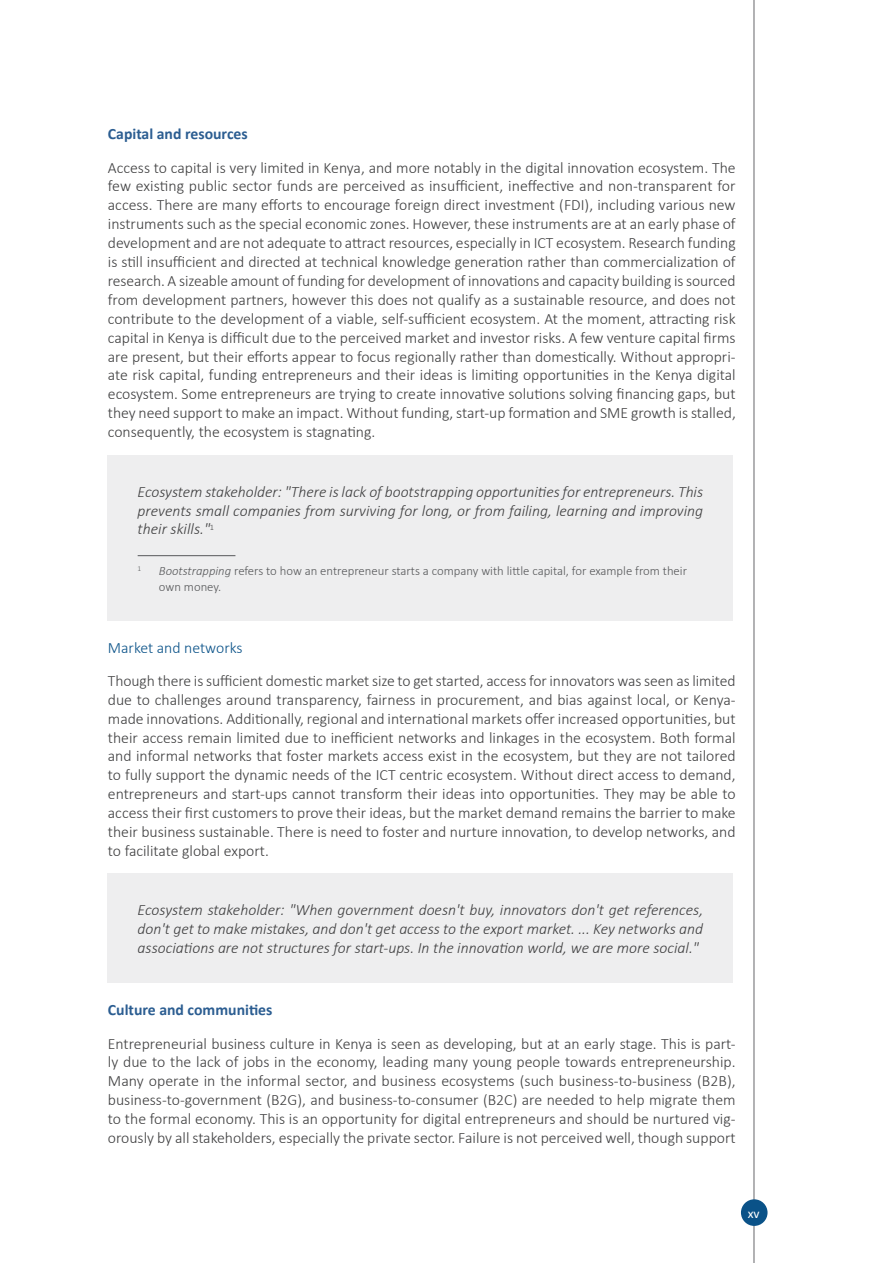
<style>
.page{position:relative;width:893px;height:1263px;background:#fff}
.page>*{position:absolute;margin:0;border:0;box-sizing:border-box;transform-origin:0 0}
.t1{font:300 15.75px/18.9px "Calibri";color:#3e3e3f;text-align:justify}
.t2{font:italic 300 15.75px/18.9px "Calibri";color:#3e3e3f;text-align:justify}
.Normal_next_page{font:700 15.75px "Calibri";color:#2b5d91}
.t3{font:300 15.75px "Calibri";color:#0a5288}
.t4{font:13.5px "Calibri";color:#fff}
.Footnote_Text{font:300 12.75px/15.3px "Calibri";color:#57585a}
.Footnote_Text-2{font:300 7.5px "Calibri";color:#57585a}
.s1{font-style:italic}
</style>
<div class="page">
<hr style="left:754px;top:0;width:1px;height:1263px;background:#67676a">
<div style="left:741px;top:1199px;width:26px;height:27px;background:#0a5288;border-radius:50%"></div>
<div style="left:108px;top:455px;width:625px;height:165px;background:#eeeeef"></div>
<hr style="left:138px;top:555px;width:97px;height:1px;background:#57585a">
<div style="left:108px;top:874px;width:625px;height:109px;background:#eeeeef"></div>
<p class="Normal_next_page" style="left:108px;top:123px;width:141px">Capital and resources</p>
<p class="t1" style="left:108px;top:158px;width:629px">Access to capital is very limited in Kenya, and more notably in the digital innovation ecosystem. The few existing public sector funds are perceived as insufficient, ineffective and non-transparent for access. There are many efforts to encourage foreign direct investment (FDI), including various new instruments such as the special economic zones. However, these instruments are at an early phase of development and are not adequate to attract resources, especially in ICT ecosystem. Research funding is still insufficient and directed at technical knowledge generation rather than commercialization of research. A sizeable amount of funding for development of innovations and capacity building is sourced from development partners, however this does not qualify as a sustainable resource, and does not contribute to the development of a viable, self-sufficient ecosystem. At the moment, attracting risk capital in Kenya is difficult due to the perceived market and investor risks. A few venture capital firms are present, but their efforts appear to focus regionally rather than domestically. Without appropri&shy;ate risk capital, funding entrepreneurs and their ideas is limiting opportunities in the Kenya digital ecosystem. Some entrepreneurs are trying to create innovative solutions solving financing gaps, but they need support to make an impact. Without funding, start-up formation and SME growth is stalled, consequently, the ecosystem is stagnating.</p>
<p class="t2" style="left:138px;top:482px;width:567px">Ecosystem stakeholder: "There is lack of bootstrapping opportunities for entrepreneurs. This prevents small companies from surviving for long, or from failing, learning and improving their skills."<sup>1</sup></p>
<p class="Footnote_Text-2" style="left:138px;top:564px;width:5px">1</p>
<p class="Footnote_Text" style="left:159px;top:563px;width:530px"><span class="s1">Bootstrapping</span> refers to how an entrepreneur starts a company with little capital, for example from their own money.</p>
<p class="t3" style="left:108px;top:638px;width:136px">Market and networks</p>
<p class="t1" style="left:108px;top:671px;width:629px">Though there is sufficient domestic market size to get started, access for innovators was seen as limited due to challenges around transparency, fairness in procurement, and bias against local, or Kenya&shy;made innovations. Additionally, regional and international markets offer increased opportunities, but their access remain limited due to inefficient networks and linkages in the ecosystem. Both formal and informal networks that foster markets access exist in the ecosystem, but they are not tailored to fully support the dynamic needs of the ICT centric ecosystem. Without direct access to demand, entrepreneurs and start-ups cannot transform their ideas into opportunities. They may be able to access their first customers to prove their ideas, but the market demand remains the barrier to make their business sustainable. There is need to foster and nurture innovation, to develop networks, and to facilitate global export.</p>
<p class="t2" style="left:138px;top:900px;width:567px">Ecosystem stakeholder: "When government doesn't buy, innovators don't get references, don't get to make mistakes, and don't get access to the export market. ... Key networks and associations are not structures for start-ups. In the innovation world, we are more social."</p>
<p class="Normal_next_page" style="left:108px;top:999px;width:166px">Culture and communities</p>
<p class="t1" style="left:108px;top:1034px;width:629px">Entrepreneurial business culture in Kenya is seen as developing, but at an early stage. This is part&shy;ly due to the lack of jobs in the economy, leading many young people towards entrepreneurship.<br>Many operate in the informal sector, and business ecosystems (such business-to-business (B2B), business-to-government (B2G), and business-to-consumer (B2C) are needed to help migrate them to the formal economy. This is an opportunity for digital entrepreneurs and should be nurtured vig&shy;orously by all stakeholders, especially the private sector. Failure is not perceived well, though support</p>
<p class="t4" style="left:748px;top:1204px;width:13px">xv</p>
</div>
